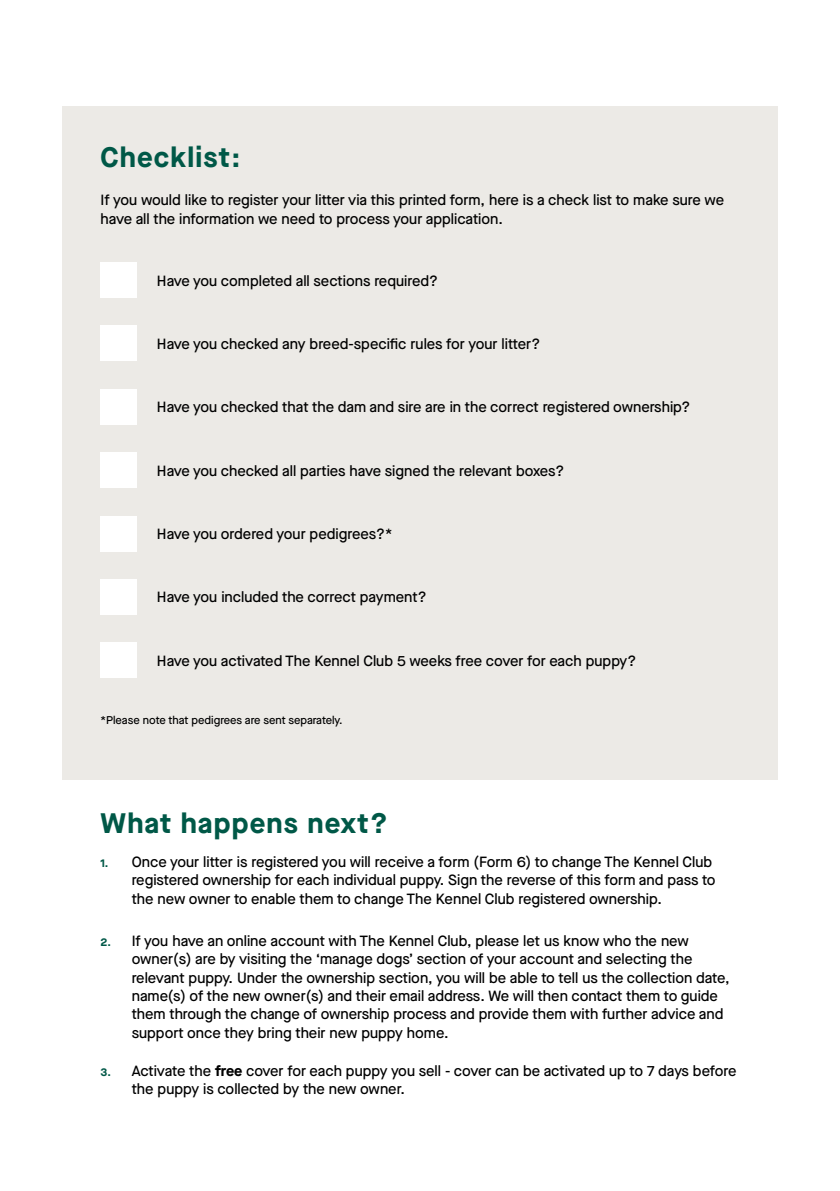
<style>
.page{position:relative;width:840px;height:1191px;background:#fff}
.page>*{position:absolute;margin:0;border:0;box-sizing:border-box;transform-origin:0 0}
.t1{font:700 28.2px "Maison Neue";letter-spacing:.04em;color:#005847}
.t2{font:500 14.8px/18.4px "Maison Neue";color:#000}
.t3{font:500 11.2px "Maison Neue";color:#000}
.s1{font-weight:700;font-size:11.2px;color:#005847}
.s2{font-weight:700}
</style>
<div class="page">
<div style="left:62px;top:107px;width:715px;height:673px;background:#eceae6"></div>
<div style="left:101px;top:262px;width:36px;height:36px;background:#fff"></div>
<div style="left:101px;top:325px;width:36px;height:36px;background:#fff"></div>
<div style="left:101px;top:389px;width:36px;height:36px;background:#fff"></div>
<div style="left:101px;top:452px;width:36px;height:36px;background:#fff"></div>
<div style="left:101px;top:515px;width:36px;height:36px;background:#fff"></div>
<div style="left:101px;top:579px;width:36px;height:36px;background:#fff"></div>
<div style="left:101px;top:642px;width:36px;height:36px;background:#fff"></div>
<h1 class="t1" style="left:101px;top:137px;width:141px">Checklist:</h1>
<p class="t2" style="left:101px;top:191px;width:624px">If you would like to register your litter via this printed form, here is a check list to make sure we have all the information we need to process your application.</p>
<p class="t2" style="left:157px;top:271px;width:282px">Have you completed all sections required?</p>
<p class="t2" style="left:157px;top:334px;width:384px">Have you checked any breed-specific rules for your litter?</p>
<p class="t2" style="left:157px;top:398px;width:534px">Have you checked that the dam and sire are in the correct registered ownership?</p>
<p class="t2" style="left:157px;top:461px;width:408px">Have you checked all parties have signed the relevant boxes?</p>
<p class="t2" style="left:157px;top:524px;width:237px">Have you ordered your pedigrees?*</p>
<p class="t2" style="left:157px;top:588px;width:271px">Have you included the correct payment?</p>
<p class="t2" style="left:157px;top:651px;width:480px">Have you activated The Kennel Club 5 weeks free cover for each puppy?</p>
<p class="t3" style="left:101px;top:712px;width:243px">*Please note that pedigrees are sent separately.</p>
<h1 class="t1" style="left:101px;top:803px;width:288px">What happens next?</h1>
<p class="t2" style="left:132px;top:852px;width:585px;text-indent:-31px"><span class="s1">1.</span> Once your litter is registered you will receive a form (Form 6) to change The Kennel Club registered ownership for each individual puppy. Sign the reverse of this form and pass to the new owner to enable them to change The Kennel Club registered ownership.</p>
<p class="t2" style="left:132px;top:931px;width:599px;text-indent:-31px"><span class="s1">2.</span> If you have an online account with The Kennel Club, please let us know who the new owner(s) are by visiting the ‘manage dogs’ section of your account and selecting the relevant puppy. Under the ownership section, you will be able to tell us the collection date, name(s) of the new owner(s) and their email address. We will then contact them to guide them through the change of ownership process and provide them with further advice and support once they bring their new puppy home.</p>
<p class="t2" style="left:132px;top:1061px;width:606px;text-indent:-31px"><span class="s1">3.</span> Activate the <span class="s2">free</span> cover for each puppy you sell - cover can be activated up to 7 days before the puppy is collected by the new owner.</p>
</div>
